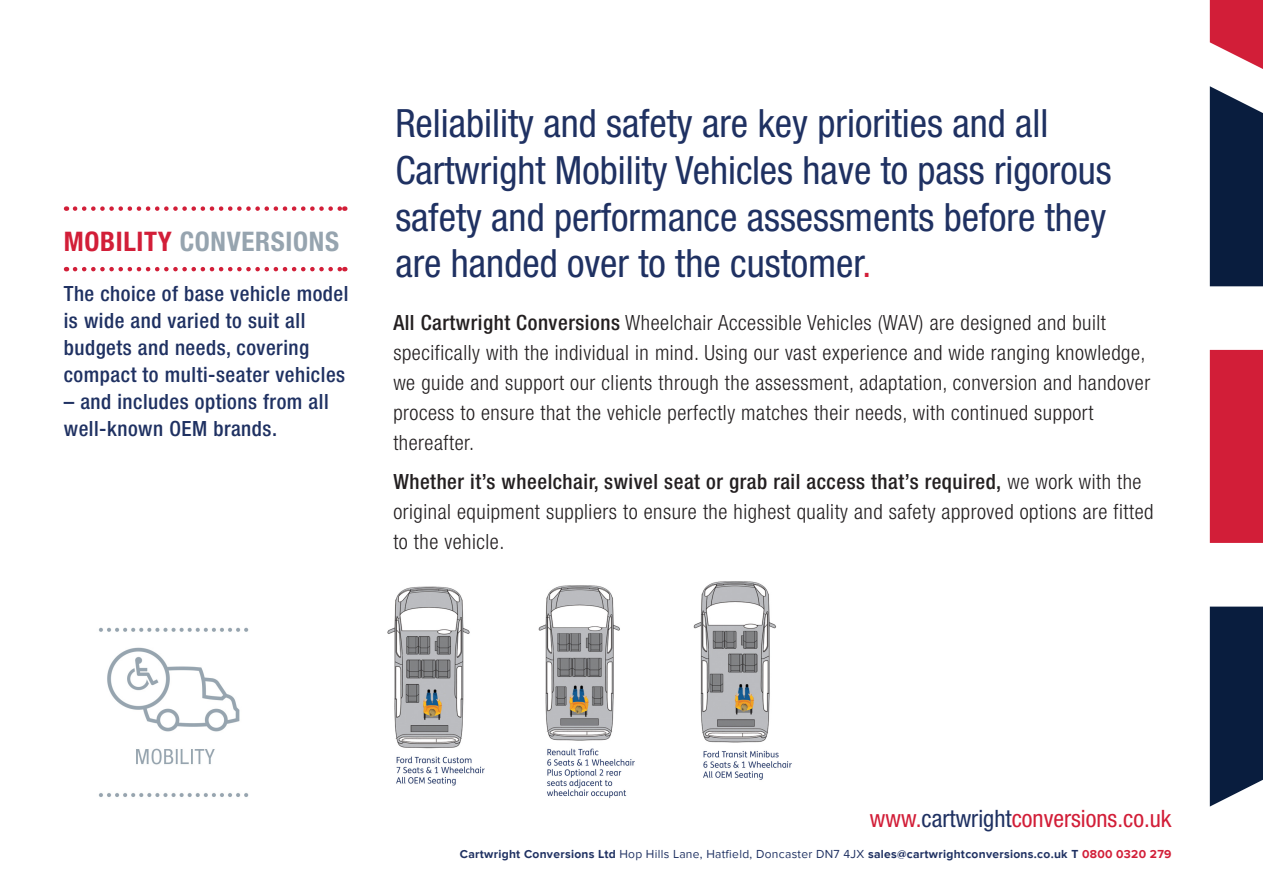
<style>
.page{position:relative;width:1263px;height:893px;background:#fff}
.page>*{position:absolute;margin:0;border:0;box-sizing:border-box;transform-origin:0 0}
.t1{font:condensed 39px/46.8px "Helvetica Neue";color:#1f3162}
.t2{font:700 condensed 27px "Helvetica Neue";letter-spacing:.025em;color:#96a4af}
.t3{font:condensed 24px "Helvetica Neue";color:#d21e38}
.t4{font:300 condensed 21px/30px "Helvetica Neue";letter-spacing:.025em;color:#231f20}
.t5{font:500 condensed 21px/27px "Helvetica Neue";letter-spacing:.025em;color:#1f3162}
.t6{font:700 12px "Proxima Nova";letter-spacing:.025em;color:#1f3162}
.s1{color:#d21e38}
.s2{font-weight:500}
.s3{color:#1f3162}
.s4{font-weight:400}
</style>
<div class="page">
<svg style="left:1210px;top:0;width:53px;height:607px"></svg>
<svg style="left:1210px;top:607px;width:53px;height:200px;background:#1a2c4b"></svg>
<svg style="left:75px;top:206px;width:270px;height:5px"></svg>
<svg style="left:75px;top:267px;width:270px;height:4px"></svg>
<img style="left:693px;top:581px;width:99px;height:199px">
<img style="left:538px;top:585px;width:97px;height:213px">
<img style="left:387px;top:586px;width:98px;height:200px">
<img style="left:98px;top:627px;width:151px;height:170px">
<p class="t2" style="left:64px;top:225px;width:277px"><span class="s1">MOBILITY</span> CONVERSIONS</p>
<p class="t5" style="left:64px;top:280px;width:286px">The choice of base vehicle model is wide and varied to suit all budgets and needs, covering compact to multi-seater vehicles</p>
<p class="t5" style="left:64px;top:388px;width:266px">– and includes options from all well-known OEM brands.</p>
<p class="t1" style="left:395px;top:100px;width:718px">Reliability and safety are key priorities and all Cartwright Mobility Vehicles have to pass rigorous safety and performance assessments before they are handed over to the customer<span class="s1">.</span></p>
<p class="t4" style="left:393px;top:308px;width:758px"><span class="s2">All Cartwright Conversions</span> Wheelchair Accessible Vehicles (WAV) are designed and built specifically with the individual in mind. Using our vast experience and wide ranging knowledge, we guide and support our clients through the assessment, adaptation, conversion and handover process to ensure that the vehicle perfectly matches their needs, with continued support thereafter.</p>
<p class="t4" style="left:393px;top:466px;width:762px"><span class="s2">Whether it’s wheelchair, swivel seat or grab rail access that’s required,</span> we work with the original equipment suppliers to ensure the highest quality and safety approved options are fitted to the vehicle.</p>
<p class="t3" style="left:870px;top:804px;width:303px">www.<span class="s3">cartwright</span>conversions.co.uk</p>
<p class="t6" style="left:460px;top:847px;width:713px">Cartwright Conversions Ltd <span class="s4">Hop Hills Lane, Hatfield, Doncaster DN7 4JX</span> sales@cartwrightconversions.co.uk T <span class="s1">0800 0320 279</span></p>
</div>
